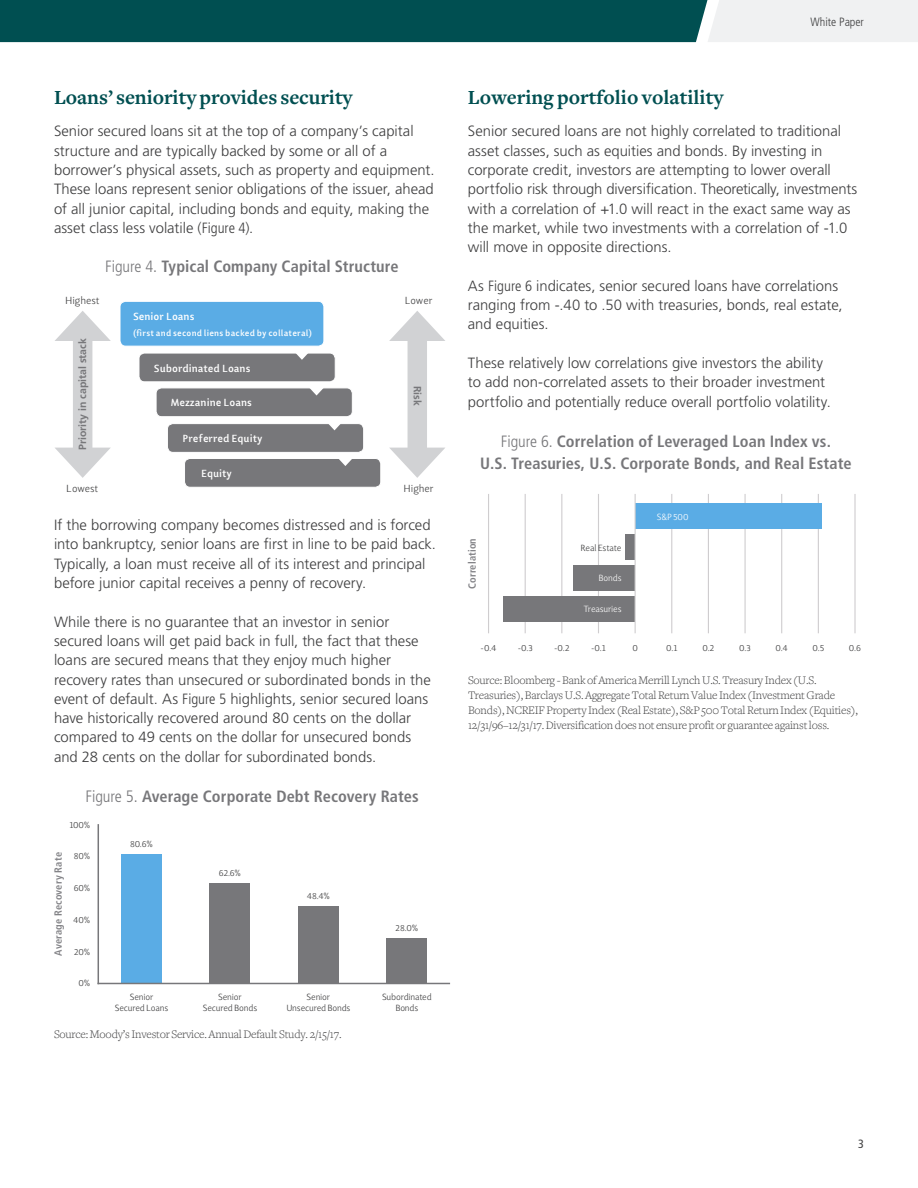
<style>
.page{position:relative;width:918px;height:1188px;background:#fff}
.page>*{position:absolute;margin:0;border:0;box-sizing:border-box;transform-origin:0 0}
.t1{font:700 20.85px "Freight Text";letter-spacing:-.005em;color:#004f51}
.t2{font:700 condensed 16.35px/22.4px "Frutiger LT Std";letter-spacing:.005em;color:#77777a;text-align:center}
.t3{font:300 14.85px/19.4px "Frutiger LT Std";color:#3e3e3f}
.t4{font:300 12px/15px "Freight Text";letter-spacing:-.015em;color:#3e3e3f}
.t5{font:300 condensed 12px "Frutiger LT Std";color:#3e3e3f}
.t6{font:condensed 12px "Frutiger LT Std";color:#3e3e3f}
.t7{font:700 10.5px "Lisboa LF";color:#fff}
.t8{font:700 10.5px "Frutiger LT Std";color:#77777a}
.t9{font:10.5px "Lisboa LF Light";color:#3e3e3f}
.t10{font:700 condensed 10.35px "Frutiger LT Std";letter-spacing:.015em;color:#838387}
.t11{font:9.15px/10.9px "Lisboa LF Light";letter-spacing:-.015em;color:#3e3e3f;text-align:center}
.t12{font:9.15px "Lisboa LF Light";letter-spacing:-.015em;color:#fff}
.t13{font:700 8.7px "Lisboa LF";letter-spacing:.025em;color:#fff}
.s1{font-stretch:condensed}
.s2{font-weight:300}
.s3{font-weight:300;font-size:16.5px}
</style>
<div class="page">
<svg style="left:0;top:0;width:918px;height:42px"></svg>
<div style="left:73px;top:330px;width:19px;height:129px;background:#d1d2d4"></div>
<svg style="left:55px;top:311px;width:56px;height:30px"></svg>
<svg style="left:55px;top:448px;width:55px;height:30px"></svg>
<div style="left:408px;top:330px;width:19px;height:129px;background:#d1d2d4"></div>
<svg style="left:389px;top:311px;width:56px;height:30px"></svg>
<svg style="left:390px;top:448px;width:55px;height:30px"></svg>
<div style="left:185px;top:458px;width:196px;height:29px;background:#77777a;border-radius:6px"></div>
<div style="left:184px;top:458px;width:197px;height:30px;border:1px solid #fff;border-radius:6px"></div>
<svg style="left:328px;top:458px;width:35px;height:8px"></svg>
<div style="left:167px;top:424px;width:197px;height:28px;background:#77777a;border-radius:6px"></div>
<div style="left:167px;top:423px;width:197px;height:30px;border:1px solid #fff;border-radius:6px"></div>
<svg style="left:317px;top:423px;width:35px;height:7px"></svg>
<div style="left:156px;top:388px;width:196px;height:29px;background:#77777a;border-radius:6px"></div>
<div style="left:156px;top:387px;width:197px;height:30px;border:1px solid #fff;border-radius:6px"></div>
<svg style="left:299px;top:387px;width:35px;height:9px"></svg>
<div style="left:139px;top:353px;width:196px;height:29px;background:#77777a;border-radius:6px"></div>
<div style="left:139px;top:353px;width:197px;height:29px;border:1px solid #fff;border-radius:6px"></div>
<svg style="left:285px;top:353px;width:34px;height:7px"></svg>
<div style="left:120px;top:301px;width:204px;height:45px;background:#5aace5;border-radius:6px"></div>
<div style="left:120px;top:301px;width:204px;height:46px;border:1px solid #fff;border-radius:6px"></div>
<div style="left:626px;top:534px;width:9px;height:26px;background:#77777a"></div>
<div style="left:121px;top:855px;width:41px;height:129px;background:#5aace5"></div>
<div style="left:210px;top:884px;width:40px;height:100px;background:#77777a"></div>
<div style="left:298px;top:906px;width:41px;height:78px;background:#77777a"></div>
<div style="left:387px;top:939px;width:40px;height:45px;background:#77777a"></div>
<hr style="left:745px;top:494px;width:1px;height:139px;background:#cfcdcf">
<hr style="left:781px;top:494px;width:1px;height:139px;background:#cfcdcf">
<hr style="left:818px;top:494px;width:1px;height:139px;background:#cfcdcf">
<hr style="left:854px;top:494px;width:2px;height:139px;background:#cfcdcf">
<hr style="left:671px;top:494px;width:1px;height:139px;background:#cfcdcf">
<hr style="left:708px;top:494px;width:1px;height:139px;background:#cfcdcf">
<hr style="left:598px;top:494px;width:1px;height:139px;background:#cfcdcf">
<hr style="left:561px;top:494px;width:1px;height:139px;background:#cfcdcf">
<hr style="left:525px;top:494px;width:1px;height:139px;background:#cfcdcf">
<hr style="left:488px;top:494px;width:1px;height:139px;background:#cfcdcf">
<div style="left:636px;top:503px;width:186px;height:26px;background:#5aace5"></div>
<div style="left:573px;top:565px;width:62px;height:26px;background:#77777a"></div>
<div style="left:503px;top:596px;width:132px;height:26px;background:#77777a"></div>
<hr style="left:635px;top:494px;width:1px;height:139px;background:#cfcdcf">
<hr style="left:98px;top:825px;width:1px;height:158px;background:#77777a">
<hr style="left:98px;top:983px;width:351px;height:1px;background:#77777a">
<p class="t1" style="left:54px;top:85px;width:300px">Loans’ seniority provides security</p>
<p class="t3" style="left:54px;top:122px;width:382px">Senior secured loans sit at the top of a company’s capital structure and are typically backed by some or all of a borrower’s physical assets, such as property and equipment.<br>These loans represent senior obligations of the issuer, ahead of all junior capital, including bonds and equity, making the asset class less volatile (<span class="s1">Figure 4</span>).</p>
<p class="t2" style="left:105px;top:256px;width:295px"><span class="s2">Figure 4.</span> Typical Company Capital Structure</p>
<p class="t9" style="left:65px;top:294px;width:36px">Highest</p>
<p class="t8" style="left:76px;top:450px;width:114px;rotate:-90deg">Priority in capital stack</p>
<p class="t7" style="left:133px;top:310px;width:63px">Senior Loans</p>
<p class="t13" style="left:133px;top:327px;width:181px">(first and second liens backed by collateral)</p>
<p class="t7" style="left:154px;top:361px;width:98px">Subordinated Loans</p>
<p class="t7" style="left:171px;top:396px;width:83px">Mezzanine Loans</p>
<p class="t7" style="left:182px;top:432px;width:81px">Preferred Equity</p>
<p class="t7" style="left:201px;top:466px;width:32px">Equity</p>
<p class="t9" style="left:405px;top:294px;width:29px">Lower</p>
<p class="t8" style="left:424px;top:386px;width:21px;rotate:90deg">Risk</p>
<p class="t9" style="left:66px;top:482px;width:33px">Lowest</p>
<p class="t9" style="left:404px;top:482px;width:32px">Higher</p>
<p class="t3" style="left:54px;top:516px;width:384px">If the borrowing company becomes distressed and is forced into bankruptcy, senior loans are first in line to be paid back.<br>Typically, a loan must receive all of its interest and principal before junior capital receives a penny of recovery.</p>
<p class="t3" style="left:54px;top:612px;width:378px">While there is no guarantee that an investor in senior secured loans will get paid back in full, the fact that these loans are secured means that they enjoy much higher recovery rates than unsecured or subordinated bonds in the event of default. As <span class="s1">Figure 5</span> highlights, senior secured loans have historically recovered around 80 cents on the dollar compared to 49 cents on the dollar for unsecured bonds and 28 cents on the dollar for subordinated bonds.</p>
<p class="t2" style="left:85px;top:785px;width:335px"><span class="s3">Figure 5.</span> Average Corporate Debt Recovery Rates</p>
<p class="t11" style="left:69px;top:819px;width:22px">100%</p>
<p class="t10" style="left:52px;top:956px;width:105px;rotate:-90deg">Average Recovery Rate</p>
<p class="t11" style="left:74px;top:851px;width:18px">80%</p>
<p class="t11" style="left:74px;top:882px;width:18px">60%</p>
<p class="t11" style="left:73px;top:914px;width:19px">40%</p>
<p class="t11" style="left:74px;top:946px;width:18px">20%</p>
<p class="t11" style="left:79px;top:978px;width:13px">0%</p>
<p class="t11" style="left:130px;top:839px;width:24px">80.6%</p>
<p class="t11" style="left:219px;top:868px;width:24px">62.6%</p>
<p class="t11" style="left:307px;top:890px;width:24px">48.4%</p>
<p class="t11" style="left:396px;top:923px;width:24px">28.0%</p>
<p class="t11" style="left:115px;top:991px;width:55px">Senior<br>Secured Loans</p>
<p class="t11" style="left:203px;top:991px;width:56px">Senior<br>Secured Bonds</p>
<p class="t11" style="left:286px;top:991px;width:66px">Senior<br>Unsecured Bonds</p>
<p class="t11" style="left:382px;top:991px;width:51px">Subordinated<br>Bonds</p>
<p class="t4" style="left:54px;top:1026px;width:289px">Source: Moody’s Investor Service. Annual Default Study. 2/15/17.</p>
<p class="t5" style="left:810px;top:15px;width:55px">White Paper</p>
<p class="t1" style="left:468px;top:85px;width:257px">Lowering portfolio volatility</p>
<p class="t3" style="left:468px;top:122px;width:391px">Senior secured loans are not highly correlated to traditional asset classes, such as equities and bonds. By investing in corporate credit, investors are attempting to lower overall portfolio risk through diversification. Theoretically, investments with a correlation of +1.0 will react in the exact same way as the market, while two investments with a correlation of -1.0 will move in opposite directions.</p>
<p class="t3" style="left:468px;top:276px;width:376px">As <span class="s1">Figure 6</span> indicates, senior secured loans have correlations ranging from -.40 to .50 with treasuries, bonds, real estate, and equities.</p>
<p class="t3" style="left:468px;top:354px;width:364px">These relatively low correlations give investors the ability to add non-correlated assets to their broader investment portfolio and potentially reduce overall portfolio volatility.</p>
<p class="t2" style="left:480px;top:430px;width:373px"><span class="s2">Figure 6.</span> Correlation of Leveraged Loan Index vs.<br>U.S. Treasuries, U.S. Corporate Bonds, and Real Estate</p>
<p class="t10" style="left:466px;top:589px;width:52px;rotate:-90deg">Correlation</p>
<p class="t11" style="left:580px;top:542px;width:42px">Real Estate</p>
<p class="t12" style="left:599px;top:573px;width:25px">Bonds</p>
<p class="t12" style="left:583px;top:604px;width:40px">Treasuries</p>
<p class="t12" style="left:657px;top:511px;width:33px">S&amp;P 500</p>
<p class="t11" style="left:481px;top:642px;width:17px">-0.4</p>
<p class="t11" style="left:518px;top:642px;width:17px">-0.3</p>
<p class="t11" style="left:554px;top:642px;width:17px">-0.2</p>
<p class="t11" style="left:591px;top:642px;width:16px">-0.1</p>
<p class="t11" style="left:632px;top:642px;width:7px">0</p>
<p class="t11" style="left:666px;top:642px;width:13px">0.1</p>
<p class="t11" style="left:702px;top:642px;width:13px">0.2</p>
<p class="t11" style="left:739px;top:642px;width:13px">0.3</p>
<p class="t11" style="left:775px;top:642px;width:14px">0.4</p>
<p class="t11" style="left:812px;top:642px;width:13px">0.5</p>
<p class="t11" style="left:849px;top:642px;width:14px">0.6</p>
<p class="t4" style="left:468px;top:672px;width:392px">Source: Bloomberg - Bank of America Merrill Lynch U.S. Treasury Index (U.S.<br>Treasuries), Barclays U.S. Aggregate Total Return Value Index (Investment Grade Bonds), NCREIF Property Index (Real Estate), S&amp;P 500 Total Return Index (Equities), 12/31/96–12/31/17. Diversification does not ensure profit or guarantee against loss.</p>
<p class="t6" style="left:858px;top:1137px;width:7px">3</p>
</div>
